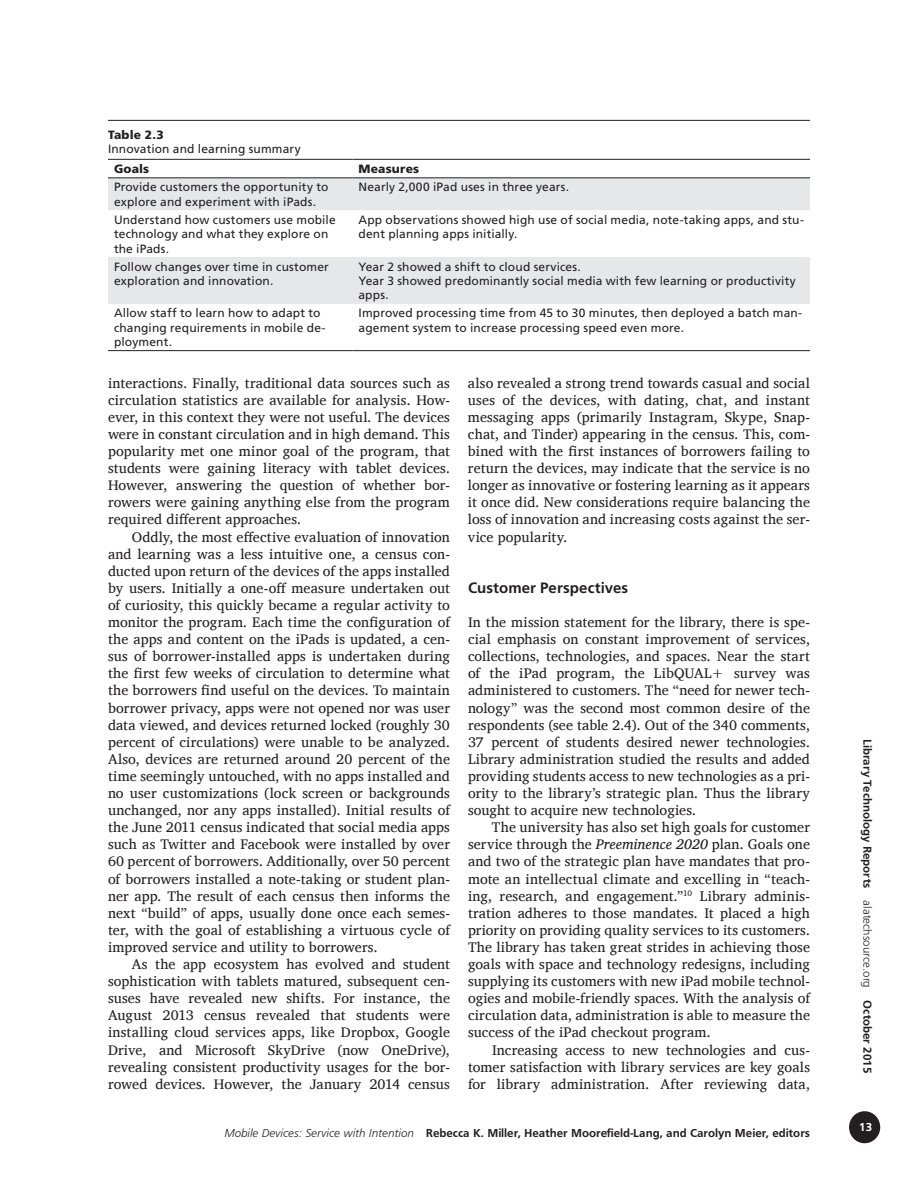
<style>
.page{position:relative;width:918px;height:1188px;background:#fff}
.page>*{position:absolute;margin:0;border:0;box-sizing:border-box;transform-origin:0 0}
.t1{font:700 15px "Frutiger";letter-spacing:.005em;color:#231f20}
.t2{font:14.25px/17.1px "Charis SIL";letter-spacing:.01em;color:#231f20;text-align:justify}
.t3{font:12px/14.4px "Frutiger";letter-spacing:.01em;color:#231f20}
.t4{font:12px "Frugal Sans Bold DTC";color:#231f20}
.t5{font:900 12px "Frutiger";letter-spacing:.015em;color:#231f20}
.t6{font:12px "Frugal Sans Bold DTC";color:#fff}
.s1{font-style:italic}
.s2{font-family:"Frugal Sans Light Italic DTC"}
.s3{font-family:"Frugal Sans Light DTC"}
</style>
<div class="page">
<div style="left:850px;top:1112px;width:29px;height:31px;background:#231f20;border-radius:50%"></div>
<div style="left:849px;top:1111px;width:31px;height:32px;border:2px solid #231f20;border-radius:50%"></div>
<hr style="left:108px;top:120px;width:702px;height:1px;background:#231f20">
<svg style="left:108px;top:178px;width:702px;height:126px;fill:#e6e7e9"></svg>
<hr style="left:108px;top:350px;width:244px;height:1px;background:#231f20">
<hr style="left:352px;top:350px;width:458px;height:1px;background:#231f20">
<hr style="left:108px;top:159px;width:244px;height:1px;background:#231f20">
<hr style="left:352px;top:159px;width:458px;height:1px;background:#231f20">
<hr style="left:108px;top:177px;width:244px;height:1px;background:#231f20">
<hr style="left:352px;top:177px;width:458px;height:1px;background:#231f20">
<p class="t5" style="left:108px;top:127px;width:57px">Table 2.3</p>
<p class="t3" style="left:108px;top:142px;width:194px">Innovation and learning summary</p>
<p class="t5" style="left:114px;top:162px;width:37px">Goals</p>
<p class="t5" style="left:358px;top:162px;width:62px">Measures</p>
<p class="t3" style="left:114px;top:180px;width:216px">Provide customers the opportunity to explore and experiment with iPads.</p>
<p class="t3" style="left:358px;top:180px;width:212px">Nearly 2,000 iPad uses in three years.</p>
<p class="t3" style="left:114px;top:212px;width:223px">Understand how customers use mobile technology and what they explore on the iPads.</p>
<p class="t3" style="left:358px;top:212px;width:447px">App observations showed high use of social media, note-taking apps, and stu&shy;dent planning apps initially.</p>
<p class="t3" style="left:114px;top:259px;width:216px">Follow changes over time in customer exploration and innovation.</p>
<p class="t3" style="left:358px;top:259px;width:439px">Year 2 showed a shift to cloud services.<br>Year 3 showed predominantly social media with few learning or productivity apps.</p>
<p class="t3" style="left:114px;top:306px;width:213px">Allow staff to learn how to adapt to changing requirements in mobile de&shy;ployment.</p>
<p class="t3" style="left:358px;top:306px;width:445px">Improved processing time from 45 to 30 minutes, then deployed a batch man&shy;agement system to increase processing speed even more.</p>
<p class="t2" style="left:108px;top:374px;width:344px">interactions. Finally, traditional data sources such as circulation statistics are available for analysis. How&shy;ever, in this context they were not useful. The devices were in constant circulation and in high demand. This popularity met one minor goal of the program, that students were gaining literacy with tablet devices.<br>However, answering the question of whether bor&shy;rowers were gaining anything else from the program required different approaches.</p>
<p class="t2" style="left:108px;top:528px;width:344px;text-indent:24px">Oddly, the most effective evaluation of innovation and learning was a less intuitive one, a census con&shy;ducted upon return of the devices of the apps installed by users. Initially a one-off measure undertaken out of curiosity, this quickly became a regular activity to monitor the program. Each time the configuration of the apps and content on the iPads is updated, a cen&shy;sus of borrower-installed apps is undertaken during the first few weeks of circulation to determine what the borrowers find useful on the devices. To maintain borrower privacy, apps were not opened nor was user data viewed, and devices returned locked (roughly 30 percent of circulations) were unable to be analyzed.<br>Also, devices are returned around 20 percent of the time seemingly untouched, with no apps installed and no user customizations (lock screen or backgrounds unchanged, nor any apps installed). Initial results of the June 2011 census indicated that social media apps such as Twitter and Facebook were installed by over 60 percent of borrowers. Additionally, over 50 percent of borrowers installed a note-taking or student plan&shy;ner app. The result of each census then informs the next “build” of apps, usually done once each semes&shy;ter, with the goal of establishing a virtuous cycle of improved service and utility to borrowers.</p>
<p class="t2" style="left:108px;top:956px;width:344px;text-indent:24px">As the app ecosystem has evolved and student sophistication with tablets matured, subsequent cen&shy;suses have revealed new shifts. For instance, the August 2013 census revealed that students were installing cloud services apps, like Dropbox, Google Drive, and Microsoft SkyDrive (now OneDrive), revealing consistent productivity usages for the bor&shy;rowed devices. However, the January 2014 census</p>
<p class="t2" style="left:468px;top:374px;width:344px">also revealed a strong trend towards casual and social uses of the devices, with dating, chat, and instant messaging apps (primarily Instagram, Skype, Snap&shy;chat, and Tinder) appearing in the census. This, com&shy;bined with the first instances of borrowers failing to return the devices, may indicate that the service is no longer as innovative or fostering learning as it appears it once did. New considerations require balancing the loss of innovation and increasing costs against the ser&shy;vice popularity.</p>
<p class="t1" style="left:468px;top:579px;width:162px">Customer Perspectives</p>
<p class="t2" style="left:468px;top:614px;width:344px">In the mission statement for the library, there is spe&shy;cial emphasis on constant improvement of services, collections, technologies, and spaces. Near the start of the iPad program, the LibQUAL+ survey was administered to customers. The “need for newer tech&shy;nology” was the second most common desire of the respondents (see table 2.4). Out of the 340 comments, 37 percent of students desired newer technologies.<br>Library administration studied the results and added providing students access to new technologies as a pri&shy;ority to the library’s strategic plan. Thus the library sought to acquire new technologies.</p>
<p class="t2" style="left:468px;top:819px;width:344px;text-indent:24px">The university has also set high goals for customer service through the <span class="s1">Preeminence 2020</span> plan. Goals one and two of the strategic plan have mandates that pro&shy;mote an intellectual climate and excelling in “teach&shy;ing, research, and engagement.”<sup>10</sup> Library adminis&shy;tration adheres to those mandates. It placed a high priority on providing quality services to its customers.<br>The library has taken great strides in achieving those goals with space and technology redesigns, including supplying its customers with new iPad mobile technol&shy;ogies and mobile-friendly spaces. With the analysis of circulation data, administration is able to measure the success of the iPad checkout program.</p>
<p class="t2" style="left:468px;top:1041px;width:344px;text-indent:24px">Increasing access to new technologies and cus&shy;tomer satisfaction with library services are key goals for library administration. After reviewing data,</p>
<p class="t4" style="left:224px;top:1126px;width:587px"><span class="s2">Mobile Devices: Service with Intention</span> Rebecca K. Miller, Heather Moorefield-Lang, and Carolyn Meier, editors</p>
<p class="t4" style="left:874px;top:739px;width:336px;rotate:90deg">Library Technology Reports <span class="s3">alatechsource.org</span> October 2015</p>
<p class="t6" style="left:859px;top:1120px;width:14px">13</p>
</div>
